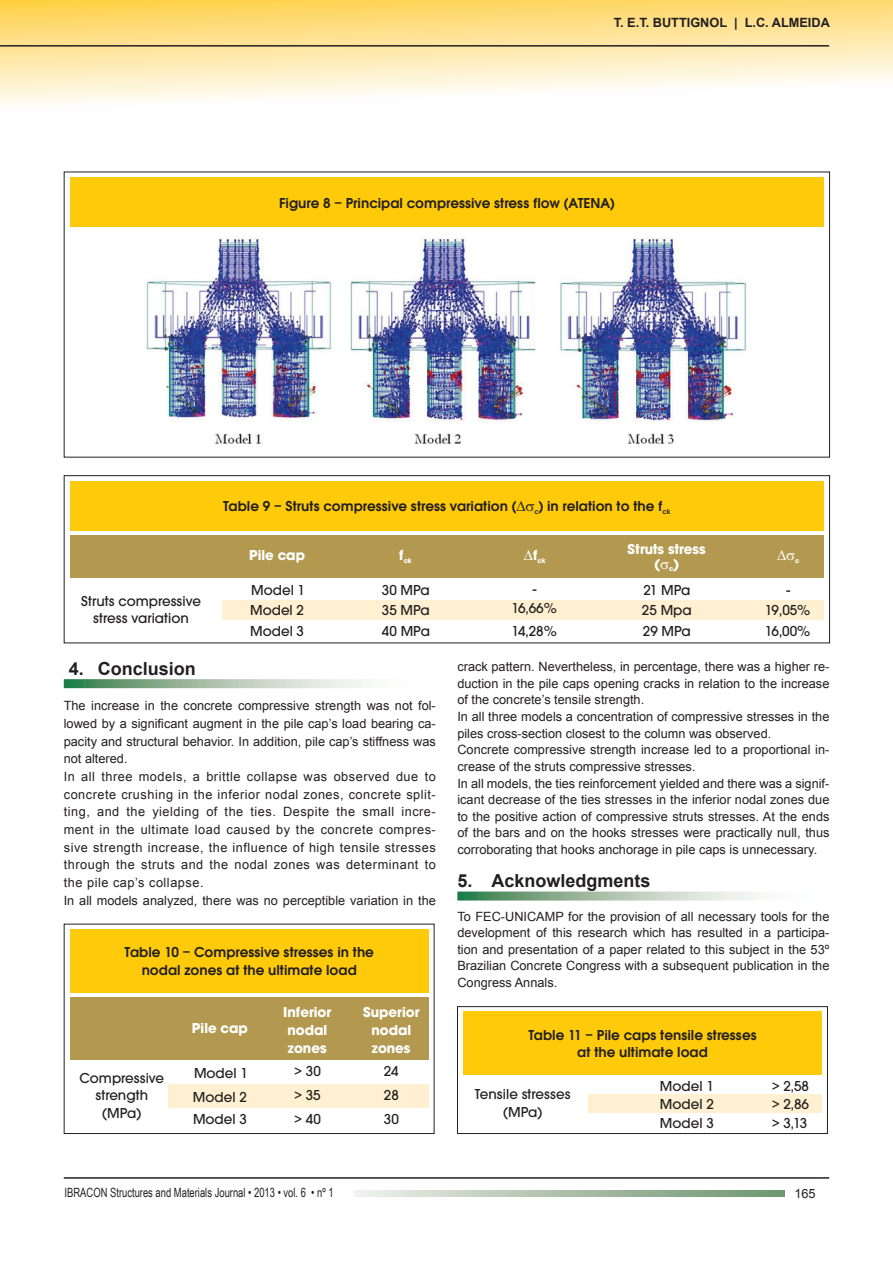
<style>
.page{position:relative;width:893px;height:1263px;background:#fff}
.page>*{position:absolute;margin:0;border:0;box-sizing:border-box;transform-origin:0 0}
.t1{font:700 18px "Arial";color:#231f20}
.t2{font:15px/17.4px "Avant Garde Md ITC";color:#231f20;text-align:center}
.t3{font:600 15px/17.5px "Avant Garde ITC";color:#231f20;text-align:center}
.t4{font:700 15px/17.9px "Avant Garde Md ITC";color:#fff;text-align:center}
.t5{font:12.75px/16.6px "Arial";color:#231f20}
.t6{font:12.75px/17.7px "Arial";letter-spacing:.04em;color:#231f20}
.t7{font:12.75px "Arial Narrow";color:#231f20;scale:.9 1}
.t8{font:700 12.75px "Arial";color:#231f20}
.t9{font:700 7.5px "Avant Garde Md ITC";color:#fff}
.t10{font:600 7.5px "Avant Garde ITC";color:#231f20}
</style>
<div class="page">
<svg style="left:0;top:0;width:893px;height:105px"></svg>
<hr style="left:64px;top:1177px;width:765px;height:2px;background:#231f20">
<hr style="left:0;top:45px;width:829px;height:2px;background:#231f20">
<svg style="left:354px;top:1190px;width:431px;height:6px;background:#acc0aa"></svg>
<svg style="left:64px;top:679px;width:299px;height:9px;background:#a3c0a8"></svg>
<svg style="left:457px;top:891px;width:300px;height:9px;background:#a7c2ac"></svg>
<div style="left:70px;top:177px;width:753px;height:50px;background:#feca0a"></div>
<img style="left:146px;top:237px;width:601px;height:206px">
<div style="left:64px;top:475px;width:766px;height:168px;border:1px solid #231f20"></div>
<div style="left:222px;top:601px;width:601px;height:19px;background:#fef0d0"></div>
<div style="left:70px;top:481px;width:753px;height:49px;background:#feca0a"></div>
<div style="left:70px;top:535px;width:753px;height:43px;background:#b39950"></div>
<div style="left:64px;top:924px;width:370px;height:210px;border:1px solid #231f20"></div>
<div style="left:70px;top:929px;width:359px;height:63px;background:#feca0a"></div>
<div style="left:70px;top:997px;width:359px;height:63px;background:#b39950"></div>
<div style="left:168px;top:1084px;width:261px;height:23px;background:#fef0d0"></div>
<div style="left:457px;top:1006px;width:371px;height:128px;border:1px solid #231f20"></div>
<div style="left:463px;top:1012px;width:359px;height:63px;background:#feca0a"></div>
<div style="left:589px;top:1094px;width:233px;height:19px;background:#fef0d0"></div>
<p class="t8" style="left:614px;top:15px;width:218px">T. E.T. BUTTIGNOL | L.C. ALMEIDA</p>
<p class="t3" style="left:279px;top:194px;width:337px">Figure 8 – Principal compressive stress flow (ATENA)</p>
<p class="t2" style="left:81px;top:592px;width:121px">Struts compressive stress variation</p>
<p class="t3" style="left:223px;top:497px;width:441px">Table 9 – Struts compressive stress variation ( ▲ ) in relation to the f</p>
<p class="t10" style="left:535px;top:507px;width:6px">c</p>
<p class="t10" style="left:662px;top:507px;width:9px">ck</p>
<p class="t4" style="left:249px;top:546px;width:57px">Pile cap</p>
<p class="t9" style="left:399px;top:556px;width:14px"><sup>f</sup>ck</p>
<p class="t9" style="left:533px;top:556px;width:14px"><sup>f</sup>ck</p>
<p class="t4" style="left:628px;top:541px;width:80px;line-height:14.9px">Struts stress (▲ )<sub>c</sub></p>
<p class="t9" style="left:786px;top:556px;width:15px">▲c</p>
<p class="t2" style="left:251px;top:581px;width:55px">Model 1</p>
<p class="t2" style="left:382px;top:581px;width:50px">30 MPa</p>
<p class="t2" style="left:533px;top:580px;width:5px">-</p>
<p class="t2" style="left:643px;top:581px;width:49px">21 MPa</p>
<p class="t2" style="left:786px;top:581px;width:5px">-</p>
<p class="t2" style="left:250px;top:601px;width:55px">Model 2</p>
<p class="t2" style="left:382px;top:601px;width:50px">35 MPa</p>
<p class="t2" style="left:511px;top:599px;width:47px">16,66%</p>
<p class="t2" style="left:642px;top:601px;width:51px">25 Mpa</p>
<p class="t2" style="left:765px;top:601px;width:47px">19,05%</p>
<p class="t2" style="left:250px;top:622px;width:55px">Model 3</p>
<p class="t2" style="left:382px;top:622px;width:50px">40 MPa</p>
<p class="t2" style="left:511px;top:622px;width:47px">14,28%</p>
<p class="t2" style="left:643px;top:622px;width:50px">29 MPa</p>
<p class="t2" style="left:765px;top:622px;width:47px">16,00%</p>
<h1 class="t1" style="left:69px;top:657px;width:129px">4. Conclusion</h1>
<p class="t6" style="left:64px;top:697px;width:374px">The increase in the concrete compressive strength was not fol&shy;lowed by a significant augment in the pile cap’s load bearing ca&shy;pacity and structural behavior. In addition, pile cap’s stiffness was not altered.<br>In all three models, a brittle collapse was observed due to concrete crushing in the inferior nodal zones, concrete split&shy;ting, and the yielding of the ties. Despite the small incre&shy;ment in the ultimate load caused by the concrete compres&shy;sive strength increase, the influence of high tensile stresses through the struts and the nodal zones was determinant to the pile cap’s collapse.<br>In all models analyzed, there was no perceptible variation in the</p>
<p class="t3" style="left:125px;top:943px;width:251px">Table 10 – Compressive stresses in the nodal zones at the ultimate load</p>
<p class="t2" style="left:79px;top:1069px;width:86px">Compressive strength (MPa)</p>
<p class="t4" style="left:192px;top:1018px;width:57px">Pile cap</p>
<p class="t4" style="left:283px;top:1003px;width:50px;text-align:left">Inferior nodal zones</p>
<p class="t4" style="left:363px;top:1003px;width:58px">Superior nodal zones</p>
<p class="t2" style="left:194px;top:1064px;width:55px">Model 1</p>
<p class="t2" style="left:295px;top:1062px;width:28px">&gt; 30</p>
<p class="t2" style="left:384px;top:1062px;width:16px">24</p>
<p class="t2" style="left:193px;top:1088px;width:55px">Model 2</p>
<p class="t2" style="left:295px;top:1086px;width:28px">&gt; 35</p>
<p class="t2" style="left:384px;top:1086px;width:16px">28</p>
<p class="t2" style="left:193px;top:1110px;width:55px">Model 3</p>
<p class="t2" style="left:295px;top:1110px;width:28px">&gt; 40</p>
<p class="t2" style="left:384px;top:1110px;width:16px">30</p>
<p class="t5" style="left:457px;top:658px;width:374px">crack pattern. Nevertheless, in percentage, there was a higher re&shy;duction in the pile caps opening cracks in relation to the increase of the concrete’s tensile strength.<br>In all three models a concentration of compressive stresses in the piles cross-section closest to the column was observed.<br>Concrete compressive strength increase led to a proportional in&shy;crease of the struts compressive stresses.<br>In all models, the ties reinforcement yielded and there was a signif&shy;icant decrease of the ties stresses in the inferior nodal zones due to the positive action of compressive struts stresses. At the ends of the bars and on the hooks stresses were practically null, thus corroborating that hooks anchorage in pile caps is unnecessary.</p>
<h1 class="t1" style="left:457px;top:869px;width:195px">5. Acknowledgments</h1>
<p class="t5" style="left:457px;top:908px;width:374px;text-align:justify">To FEC-UNICAMP for the provision of all necessary tools for the development of this research which has resulted in a participa&shy;tion and presentation of a paper related to this subject in the 53º Brazilian Concrete Congress with a subsequent publication in the Congress Annals.</p>
<p class="t3" style="left:528px;top:1026px;width:230px">Table 11 – Pile caps tensile stresses at the ultimate load</p>
<p class="t2" style="left:475px;top:1086px;width:97px">Tensile stresses (MPa)</p>
<p class="t2" style="left:660px;top:1077px;width:55px">Model 1</p>
<p class="t2" style="left:772px;top:1077px;width:38px">&gt; 2,58</p>
<p class="t2" style="left:660px;top:1096px;width:55px">Model 2</p>
<p class="t2" style="left:772px;top:1096px;width:38px">&gt; 2,86</p>
<p class="t2" style="left:660px;top:1114px;width:55px">Model 3</p>
<p class="t2" style="left:772px;top:1114px;width:37px">&gt; 3,13</p>
<p class="t7" style="left:65px;top:1183px;width:300px">IBRACON Structures and Materials Journal • 2013 • vol. 6 • nº 1</p>
<p class="t5" style="left:794px;top:1185px;width:23px">165</p>
</div>
